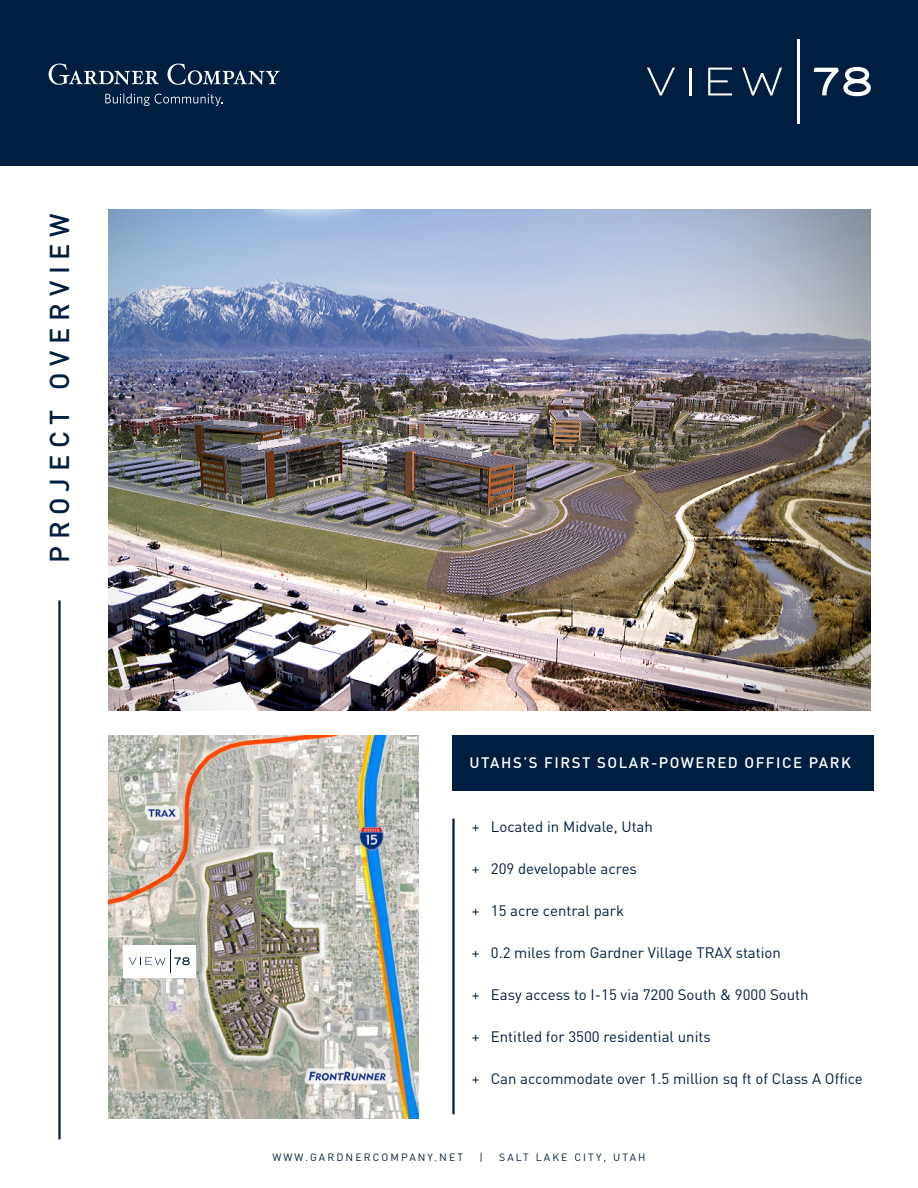
<style>
.page{position:relative;width:918px;height:1188px;background:#fff}
.page>*{position:absolute;margin:0;border:0;box-sizing:border-box;transform-origin:0 0}
.t1{font:500 27px "DIN";letter-spacing:.25em;color:#001e40}
.t2{font:15px "DIN";color:#001e40}
.t3{font:500 15px "DIN";letter-spacing:.1em;color:#fff}
.t4{font:10.5px "DIN";letter-spacing:.2em;color:#001e40}
</style>
<div class="page">
<div style="left:452px;top:735px;width:422px;height:55px;background:#001e40"></div>
<hr style="left:452px;top:819px;width:3px;height:295px;background:#001e40">
<div style="left:0;top:0;width:918px;height:165px;background:#001e40"></div>
<hr style="left:58px;top:600px;width:3px;height:539px;background:#001e40">
<hr style="left:798px;top:39px;width:2px;height:85px;background:#fff">
<svg style="left:647px;top:68px;width:28px;height:27px"></svg>
<hr style="left:690px;top:68px;width:2px;height:27px;background:#fff">
<svg style="left:708px;top:68px;width:24px;height:27px"></svg>
<svg style="left:742px;top:68px;width:40px;height:27px"></svg>
<svg style="left:814px;top:67px;width:57px;height:29px"></svg>
<svg style="left:49px;top:64px;width:110px;height:21px"></svg>
<svg style="left:168px;top:64px;width:112px;height:21px"></svg>
<svg style="left:105px;top:93px;width:118px;height:13px"></svg>
<img style="left:108px;top:209px;width:763px;height:501px">
<img style="left:108px;top:735px;width:310px;height:384px">
<div style="left:123px;top:945px;width:72px;height:32px;background:#fff"></div>
<svg style="left:129px;top:950px;width:61px;height:23px"></svg>
<h1 class="t1" style="left:44px;top:563px;width:351px;rotate:-90deg">PROJECT OVERVIEW</h1>
<p class="t3" style="left:470px;top:754px;width:383px">UTAHS’S FIRST SOLAR-POWERED OFFICE PARK</p>
<p class="t2" style="left:472px;top:821px;width:183px">+ Located in Midvale, Utah</p>
<p class="t2" style="left:472px;top:863px;width:167px">+ 209 developable acres</p>
<p class="t2" style="left:472px;top:905px;width:154px">+ 15 acre central park</p>
<p class="t2" style="left:472px;top:947px;width:311px">+ 0.2 miles from Gardner Village TRAX station</p>
<p class="t2" style="left:472px;top:989px;width:338px">+ Easy access to I-15 via 7200 South &amp; 9000 South</p>
<p class="t2" style="left:472px;top:1031px;width:241px">+ Entitled for 3500 residential units</p>
<p class="t2" style="left:472px;top:1073px;width:393px">+ Can accommodate over 1.5 million sq ft of Class A Office</p>
<p class="t4" style="left:273px;top:1153px;width:192px">WWW.GARDNERCOMPANY.NET</p>
<p class="t4" style="left:479px;top:1153px;width:5px">|</p>
<p class="t4" style="left:499px;top:1153px;width:148px">SALT LAKE CITY, UTAH</p>
</div>
